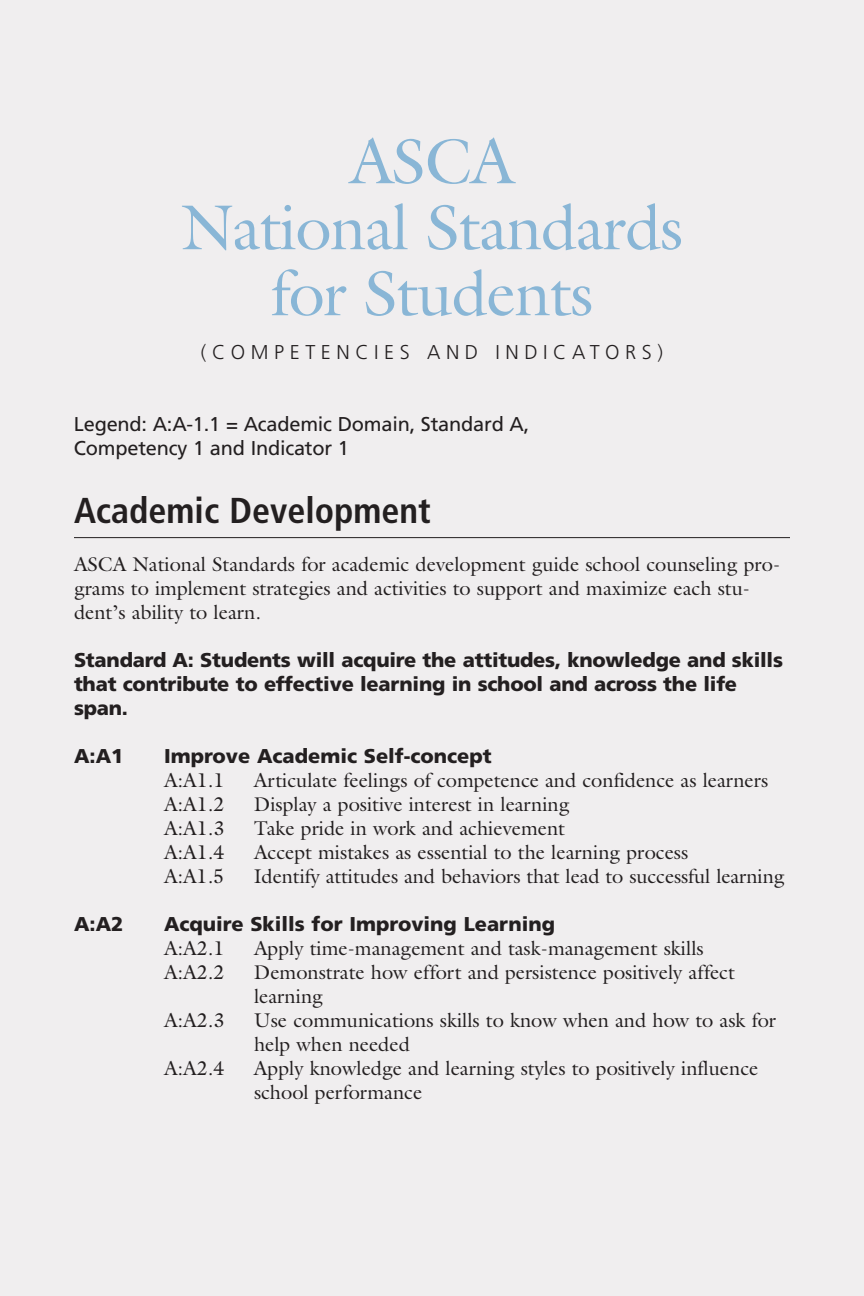
<style>
.page{position:relative;width:864px;height:1296px;background:#f0eeef}
.page>*{position:absolute;margin:0;border:0;box-sizing:border-box;transform-origin:0 0}
.t1{font:64px/66px "Galliard";letter-spacing:-.015em;color:#89b6d6;text-align:center}
.t2{font:700 condensed 36px "Frutiger";color:#231f20}
.t3{font:20px/24px "Galliard";color:#231f20}
.t4{font:900 20px/24px "Frutiger";letter-spacing:-.01em;color:#231f20}
.t5{font:20px/24px "Frutiger";letter-spacing:-.01em;color:#231f20}
.t6{font:300 20px "Frutiger";letter-spacing:.28em;color:#231f20}
</style>
<div class="page">
<hr style="left:74px;top:537px;width:716px;height:1px;background:#231f20">
<h1 class="t1" style="left:181px;top:135px;width:504px">ASCA<br>National Standards for Students</h1>
<p class="t6" style="left:201px;top:344px;width:464px">(COMPETENCIES AND INDICATORS)</p>
<p class="t5" style="left:74px;top:414px;width:457px">Legend: A:A-1.1 = Academic Domain, Standard A,<br>Competency 1 and Indicator 1</p>
<h2 class="t2" style="left:74px;top:496px;width:358px">Academic Development</h2>
<p class="t3" style="left:74px;top:554px;width:708px">ASCA National Standards for academic development guide school counseling pro&shy;grams to implement strategies and activities to support and maximize each stu&shy;dent’s ability to learn.</p>
<p class="t4" style="left:74px;top:650px;width:711px">Standard A: Students will acquire the attitudes, knowledge and skills that contribute to effective learning in school and across the life span.</p>
<p class="t4" style="left:74px;top:746px;width:51px">A:A1</p>
<p class="t4" style="left:164px;top:746px;width:329px">Improve Academic Self-concept</p>
<p class="t3" style="left:164px;top:770px;width:62px">A:A1.1</p>
<p class="t3" style="left:254px;top:770px;width:516px">Articulate feelings of competence and confidence as learners</p>
<p class="t3" style="left:164px;top:794px;width:62px">A:A1.2</p>
<p class="t3" style="left:254px;top:794px;width:317px">Display a positive interest in learning</p>
<p class="t3" style="left:164px;top:818px;width:62px">A:A1.3</p>
<p class="t3" style="left:254px;top:818px;width:313px">Take pride in work and achievement</p>
<p class="t3" style="left:164px;top:842px;width:62px">A:A1.4</p>
<p class="t3" style="left:254px;top:842px;width:436px">Accept mistakes as essential to the learning process</p>
<p class="t3" style="left:164px;top:866px;width:62px">A:A1.5</p>
<p class="t3" style="left:254px;top:866px;width:532px">Identify attitudes and behaviors that lead to successful learning</p>
<p class="t4" style="left:74px;top:914px;width:51px">A:A2</p>
<p class="t4" style="left:164px;top:914px;width:393px">Acquire Skills for Improving Learning</p>
<p class="t3" style="left:164px;top:938px;width:62px">A:A2.1</p>
<p class="t3" style="left:254px;top:938px;width:451px">Apply time-management and task-management skills</p>
<p class="t3" style="left:164px;top:962px;width:62px">A:A2.2</p>
<p class="t3" style="left:254px;top:962px;width:482px">Demonstrate how effort and persistence positively affect learning</p>
<p class="t3" style="left:164px;top:1010px;width:62px">A:A2.3</p>
<p class="t3" style="left:254px;top:1010px;width:524px">Use communications skills to know when and how to ask for help when needed</p>
<p class="t3" style="left:164px;top:1058px;width:62px">A:A2.4</p>
<p class="t3" style="left:254px;top:1058px;width:506px">Apply knowledge and learning styles to positively influence school performance</p>
</div>
